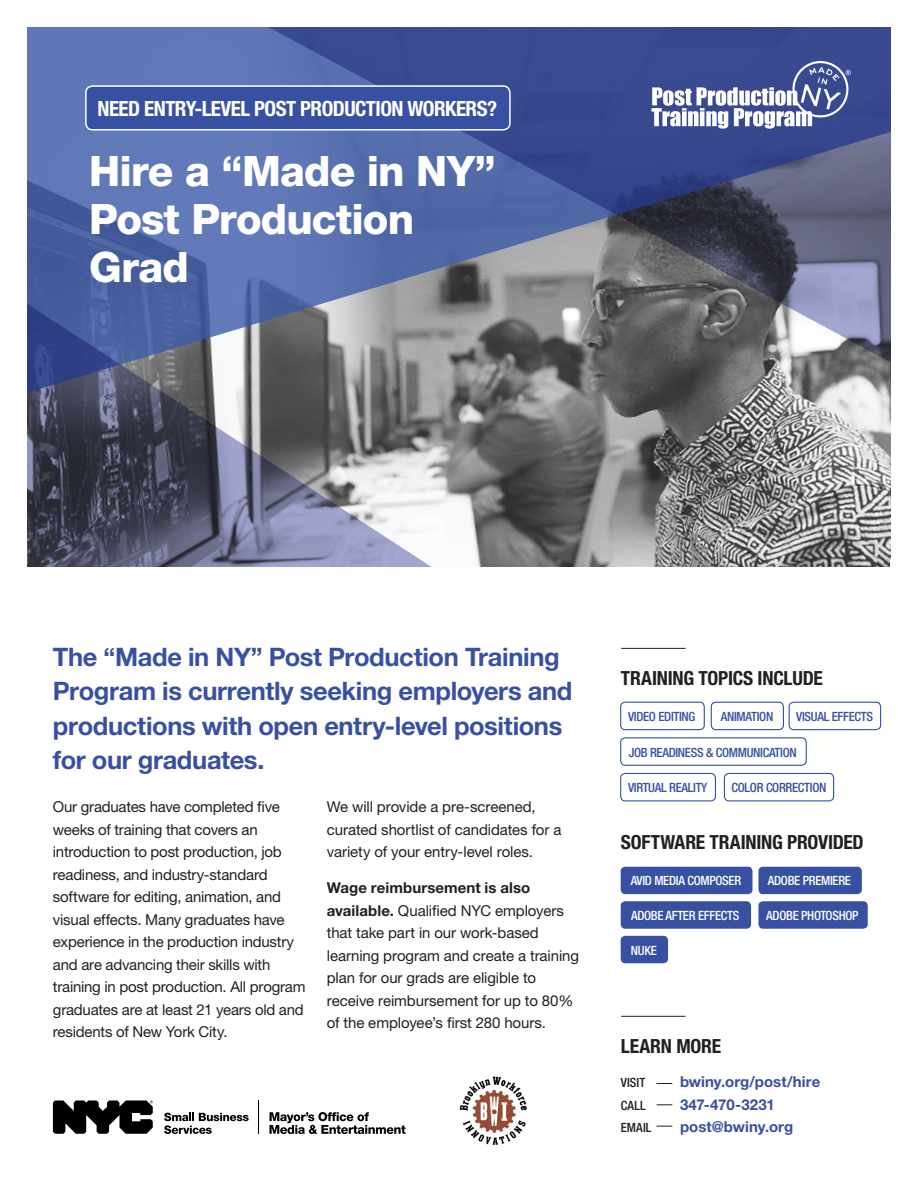
<style>
.page{position:relative;width:918px;height:1188px;background:#fff}
.page>*{position:absolute;margin:0;border:0;box-sizing:border-box;transform-origin:0 0}
.t1{font:800 42px/48px "Helvetica Neue";letter-spacing:-.02em;color:#fff}
.t2{font:700 25.5px/34.5px "Helvetica Neue";letter-spacing:-.015em;color:#3750a2}
.t3{font:700 condensed 21px "Helvetica Neue";letter-spacing:-.025em;color:#fff}
.t4{font:700 condensed 19.5px "Helvetica Neue";letter-spacing:-.01em;color:#231f20}
.t5{font:15px/22.5px "Helvetica Neue";letter-spacing:-.01em;color:#231f20}
.t6{font:700 15px/22.5px "Helvetica Neue";letter-spacing:.005em;color:#3750a2}
.t7{font:500 condensed 12.75px "Helvetica Neue";letter-spacing:-.025em;color:#3750a2}
.t8{font:500 condensed 12.75px "Helvetica Neue";letter-spacing:-.025em;color:#fff}
.t9{font:500 condensed 12.75px/22.8px "Helvetica Neue";letter-spacing:.005em;color:#231f20}
.s1{font-weight:700}
</style>
<div class="page">
<img style="left:432px;top:393px;width:459px;height:174px">
<svg style="left:27px;top:27px;width:864px;height:366px;background:#5f73a5"></svg>
<svg style="left:27px;top:304px;width:405px;height:263px;background:#6a6e82"></svg>
<svg style="left:268px;top:27px;width:623px;height:336px;background:#5a658d"></svg>
<div style="left:86px;top:86px;width:424px;height:44px;background:#3750a2;border-radius:7px"></div>
<div style="left:85px;top:85px;width:426px;height:46px;border:2px solid #fff;border-radius:7px"></div>
<img style="left:651px;top:62px;width:200px;height:72px">
<svg style="left:657px;top:1126px;width:15px;height:1px"></svg>
<div style="left:620px;top:702px;width:85px;height:28px;border:1px solid #3750a2;border-radius:5px"></div>
<div style="left:621px;top:867px;width:132px;height:27px;background:#3750a2;border-radius:5px"></div>
<div style="left:620px;top:773px;width:96px;height:28px;border:1px solid #3750a2;border-radius:5px"></div>
<div style="left:620px;top:737px;width:187px;height:29px;border:1px solid #3750a2;border-radius:5px"></div>
<div style="left:621px;top:901px;width:130px;height:28px;background:#3750a2;border-radius:5px"></div>
<div style="left:621px;top:936px;width:47px;height:27px;background:#3750a2;border-radius:5px"></div>
<div style="left:758px;top:901px;width:110px;height:28px;background:#3750a2;border-radius:5px"></div>
<div style="left:711px;top:702px;width:73px;height:28px;border:1px solid #3750a2;border-radius:5px"></div>
<div style="left:758px;top:867px;width:104px;height:27px;background:#3750a2;border-radius:5px"></div>
<div style="left:724px;top:773px;width:110px;height:28px;border:1px solid #3750a2;border-radius:5px"></div>
<div style="left:789px;top:702px;width:92px;height:28px;border:1px solid #3750a2;border-radius:5px"></div>
<hr style="left:621px;top:648px;width:65px;height:1px;background:#231f20">
<hr style="left:621px;top:1016px;width:65px;height:1px;background:#231f20">
<svg style="left:657px;top:1083px;width:15px;height:1px"></svg>
<svg style="left:657px;top:1104px;width:15px;height:1px"></svg>
<img style="left:459px;top:1076px;width:68px;height:69px">
<svg style="left:164px;top:1113px;width:85px;height:21px"></svg>
<hr style="left:258px;top:1100px;width:1px;height:34px;background:#000">
<svg style="left:53px;top:1101px;width:100px;height:33px"></svg>
<svg style="left:269px;top:1112px;width:137px;height:22px"></svg>
<p class="t3" style="left:98px;top:96px;width:401px">NEED ENTRY-LEVEL POST PRODUCTION WORKERS?</p>
<p class="t1" style="left:89px;top:146px;width:408px">Hire a “Made in NY”<br>Post Production<br>Grad</p>
<h2 class="t2" style="left:53px;top:639px;width:521px">The “Made in NY” Post Production Training Program is currently seeking employers and productions with open entry-level positions for our graduates.</h2>
<p class="t5" style="left:53px;top:795px;width:254px">Our graduates have completed five weeks of training that covers an introduction to post production, job readiness, and industry-standard software for editing, animation, and visual effects. Many graduates have experience in the production industry and are advancing their skills with training in post production. All program graduates are at least 21 years old and residents of New York City.</p>
<p class="t5" style="left:327px;top:795px;width:236px">We will provide a pre-screened, curated shortlist of candidates for a variety of your entry-level roles.</p>
<p class="t5" style="left:327px;top:876px;width:254px"><span class="s1">Wage reimbursement is also available.</span> Qualified NYC employers that take part in our work-based learning program and create a training plan for our grads are eligible to receive reimbursement for up to 80% of the employee’s first 280 hours.</p>
<h3 class="t4" style="left:621px;top:666px;width:204px">TRAINING TOPICS INCLUDE</h3>
<p class="t7" style="left:628px;top:709px;width:69px">VIDEO EDITING</p>
<p class="t7" style="left:721px;top:709px;width:54px">ANIMATION</p>
<p class="t7" style="left:796px;top:709px;width:78px">VISUAL EFFECTS</p>
<p class="t7" style="left:629px;top:744px;width:170px">JOB READINESS &amp; COMMUNICATION</p>
<p class="t7" style="left:628px;top:780px;width:81px">VIRTUAL REALITY</p>
<p class="t7" style="left:732px;top:780px;width:96px">COLOR CORRECTION</p>
<h3 class="t4" style="left:621px;top:831px;width:244px">SOFTWARE TRAINING PROVIDED</h3>
<p class="t8" style="left:631px;top:873px;width:112px">AVID MEDIA COMPOSER</p>
<p class="t8" style="left:631px;top:908px;width:110px">ADOBE AFTER EFFECTS</p>
<p class="t8" style="left:631px;top:942px;width:27px">NUKE</p>
<p class="t8" style="left:768px;top:873px;width:85px">ADOBE PREMIERE</p>
<p class="t8" style="left:766px;top:908px;width:94px">ADOBE PHOTOSHOP</p>
<h3 class="t4" style="left:621px;top:1034px;width:102px">LEARN MORE</h3>
<p class="t9" style="left:621px;top:1071px;width:32px">VISIT<br>CALL<br>EMAIL</p>
<p class="t6" style="left:680px;top:1070px;width:142px">bwiny.org/post/hire<br>347-470-3231 post@bwiny.org</p>
</div>
